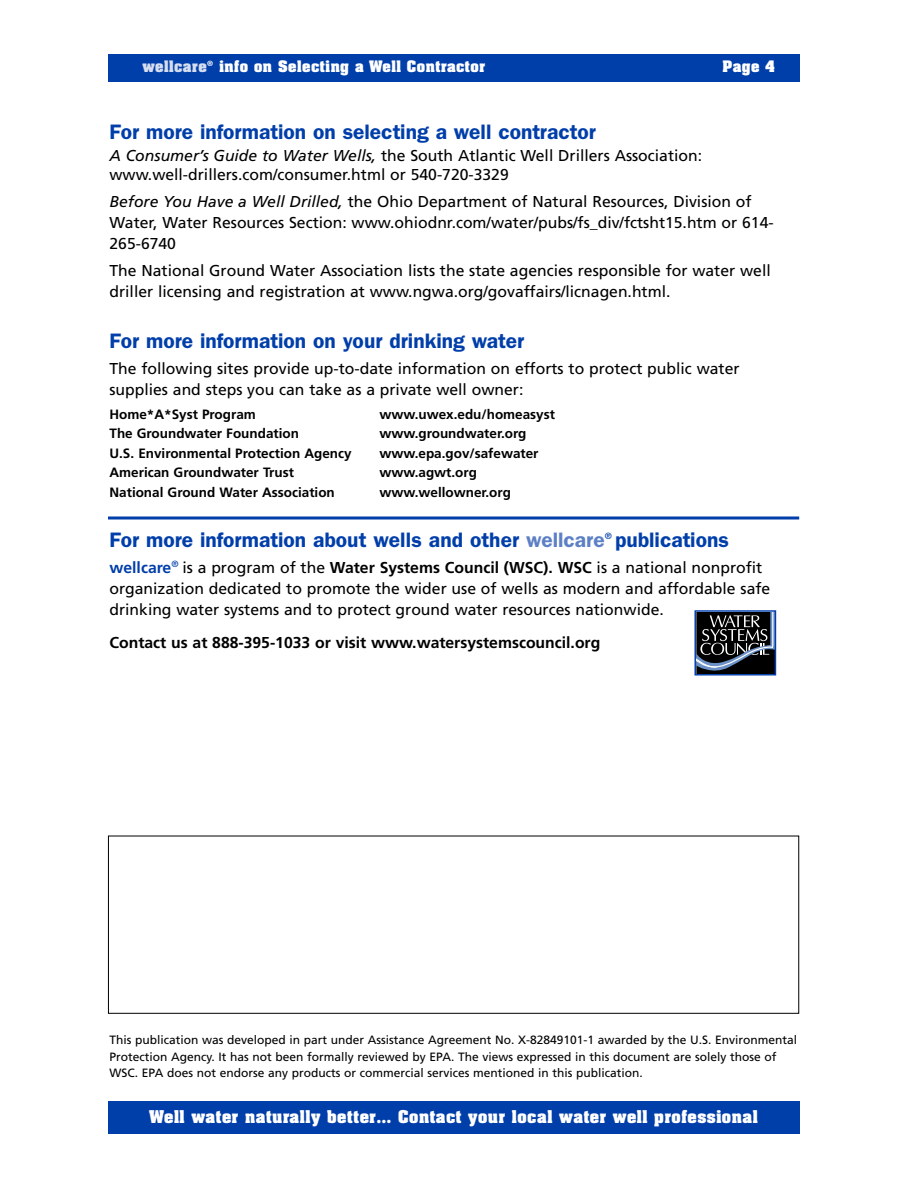
<style>
.page{position:relative;width:918px;height:1188px;background:#fff}
.page>*{position:absolute;margin:0;border:0;box-sizing:border-box;transform-origin:0 0}
.t1{font:600 21px "Franklin Gothic";color:#003eaa}
.t2{font:15.75px/21px "Frutiger";color:#000}
.t3{font:700 15.75px "Frutiger";color:#000}
.t4{font:700 15px "Aachen";letter-spacing:.035em;color:#fff}
.t5{font:700 13.5px "Frutiger";color:#000}
.t6{font:700 13.5px "Aachen";letter-spacing:.035em;color:#fff}
.t7{font:700 13.5px "Aachen";letter-spacing:.035em;color:#d5ddef}
.t8{font:12px/16.5px "Frutiger";color:#000}
.t9{font:9px "Frutiger";color:#003eaa}
.t10{font:700 7.5px "Frutiger";color:#fff}
.s1{font-style:italic}
.s2{color:#5d80c5}
.s3{font-weight:700;color:#003eaa}
.s4{font-weight:700}
</style>
<div class="page">
<div style="left:108px;top:1102px;width:691px;height:32px;background:#003eaa"></div>
<div style="left:108px;top:54px;width:691px;height:27px;background:#003eaa"></div>
<svg style="left:696px;top:612px;width:78px;height:62px"></svg>
<div style="left:694px;top:610px;width:82px;height:66px;border:1px solid #003eaa"></div>
<div style="left:108px;top:836px;width:691px;height:178px;border:1px solid #000"></div>
<hr style="left:108px;top:517px;width:691px;height:3px;background:#003eaa">
<p class="t7" style="left:142px;top:61px;width:66px">wellcare</p>
<p class="t10" style="left:207px;top:60px;width:7px">®</p>
<p class="t6" style="left:220px;top:61px;width:267px">info on Selecting a Well Contractor</p>
<p class="t6" style="left:723px;top:61px;width:54px">Page 4</p>
<h1 class="t1" style="left:110px;top:124px;width:488px">For more information on selecting a well contractor</h1>
<p class="t2" style="left:110px;top:146px;width:594px;line-height:18.9px"><span class="s1">A Consumer’s Guide to Water Wells,</span> the South Atlantic Well Drillers Association: www.well-drillers.com/consumer.html or 540-720-3329</p>
<p class="t2" style="left:110px;top:192px;width:666px"><span class="s1">Before You Have a Well Drilled,</span> the Ohio Department of Natural Resources, Division of<br>Water, Water Resources Section: www.ohiodnr.com/water/pubs/fs_div/fctsht15.htm or 614-<br>265-6740</p>
<p class="t2" style="left:110px;top:261px;width:663px">The National Ground Water Association lists the state agencies responsible for water well driller licensing and registration at www.ngwa.org/govaffairs/licnagen.html.</p>
<h1 class="t1" style="left:110px;top:333px;width:416px">For more information on your drinking water</h1>
<p class="t2" style="left:110px;top:359px;width:632px">The following sites provide up-to-date information on efforts to protect public water supplies and steps you can take as a private well owner:</p>
<p class="t5" style="left:110px;top:409px;width:148px">Home*A*Syst Program</p>
<p class="t5" style="left:380px;top:409px;width:177px">www.uwex.edu/homeasyst</p>
<p class="t5" style="left:110px;top:429px;width:191px">The Groundwater Foundation</p>
<p class="t5" style="left:380px;top:429px;width:149px">www.groundwater.org</p>
<p class="t5" style="left:110px;top:448px;width:244px">U.S. Environmental Protection Agency</p>
<p class="t5" style="left:380px;top:448px;width:161px">www.epa.gov/safewater</p>
<p class="t5" style="left:110px;top:468px;width:186px">American Groundwater Trust</p>
<p class="t5" style="left:380px;top:468px;width:99px">www.agwt.org</p>
<p class="t5" style="left:110px;top:487px;width:227px">National Ground Water Association</p>
<p class="t5" style="left:380px;top:487px;width:133px">www.wellowner.org</p>
<h1 class="t1" style="left:110px;top:532px;width:497px">For more information about wells and other <span class="s2">wellcare</span></h1>
<p class="t9" style="left:605px;top:531px;width:9px">®</p>
<h1 class="t1" style="left:615px;top:532px;width:115px">publications</h1>
<p class="t2" style="left:109px;top:558px;width:662px"><span class="s3">wellcare</span><sup>®</sup> is a program of the <span class="s4">Water Systems Council (WSC). WSC</span> is a national nonprofit organization dedicated to promote the wider use of wells as modern and affordable safe drinking water systems and to protect ground water resources nationwide.</p>
<p class="t3" style="left:109px;top:637px;width:492px">Contact us at 888-395-1033 or visit www.watersystemscouncil.org</p>
<p class="t8" style="left:110px;top:1033px;width:689px">This publication was developed in part under Assistance Agreement No. X-82849101-1 awarded by the U.S. Environmental<br>Protection Agency. It has not been formally reviewed by EPA. The views expressed in this document are solely those of<br>WSC. EPA does not endorse any products or commercial services mentioned in this publication.</p>
<p class="t4" style="left:149px;top:1110px;width:610px">Well water naturally better… Contact your local water well professional</p>
</div>
